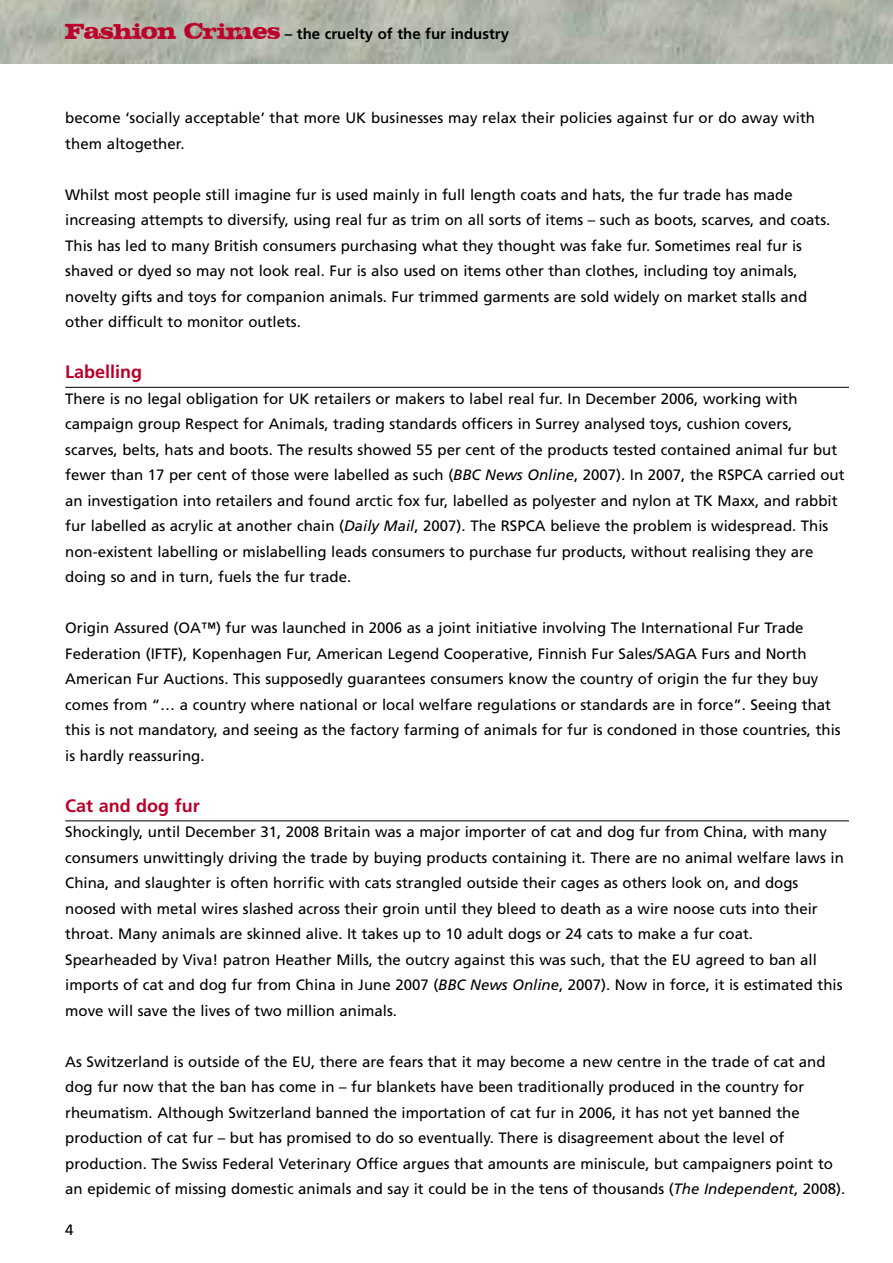
<style>
.page{position:relative;width:893px;height:1263px;background:#fff}
.page>*{position:absolute;margin:0;border:0;box-sizing:border-box;transform-origin:0 0}
.t1{font:700 18px "Frutiger";color:#bb0129}
.t2{font:15px/25.5px "Frutiger";color:#000}
.t3{font:700 15px "Frutiger";color:#000}
.s1{font-family:"STEAK";font-weight:400;font-size:27px;color:#bb0129}
.s2{font-style:italic}
</style>
<div class="page">
<img style="left:0;top:0;width:893px;height:64px">
<hr style="left:65px;top:387px;width:784px;height:1px;background:#000">
<hr style="left:65px;top:821px;width:784px;height:1px;background:#000">
<p class="t3" style="left:65px;top:28px;width:445px"><span class="s1">Fashion Crimes</span> – the cruelty of the fur industry</p>
<p class="t2" style="left:65px;top:106px;width:751px">become ‘socially acceptable’ that more UK businesses may relax their policies against fur or do away with them altogether.</p>
<p class="t2" style="left:65px;top:183px;width:766px">Whilst most people still imagine fur is used mainly in full length coats and hats, the fur trade has made increasing attempts to diversify, using real fur as trim on all sorts of items – such as boots, scarves, and coats.<br>This has led to many British consumers purchasing what they thought was fake fur. Sometimes real fur is shaved or dyed so may not look real. Fur is also used on items other than clothes, including toy animals, novelty gifts and toys for companion animals. Fur trimmed garments are sold widely on market stalls and other difficult to monitor outlets.</p>
<p class="t1" style="left:65px;top:365px;width:79px">Labelling</p>
<p class="t2" style="left:65px;top:387px;width:781px">There is no legal obligation for UK retailers or makers to label real fur. In December 2006, working with campaign group Respect for Animals, trading standards officers in Surrey analysed toys, cushion covers, scarves, belts, hats and boots. The results showed 55 per cent of the products tested contained animal fur but fewer than 17 per cent of those were labelled as such (<span class="s2">BBC News Online</span>, 2007). In 2007, the RSPCA carried out an investigation into retailers and found arctic fox fur, labelled as polyester and nylon at TK Maxx, and rabbit fur labelled as acrylic at another chain (<span class="s2">Daily Mail</span>, 2007). The RSPCA believe the problem is widespread. This non-existent labelling or mislabelling leads consumers to purchase fur products, without realising they are doing so and in turn, fuels the fur trade.</p>
<p class="t2" style="left:65px;top:616px;width:777px">Origin Assured (OA™) fur was launched in 2006 as a joint initiative involving The International Fur Trade Federation (IFTF), Kopenhagen Fur, American Legend Cooperative, Finnish Fur Sales/SAGA Furs and North American Fur Auctions. This supposedly guarantees consumers know the country of origin the fur they buy comes from “… a country where national or local welfare regulations or standards are in force”. Seeing that this is not mandatory, and seeing as the factory farming of animals for fur is condoned in those countries, this is hardly reassuring.</p>
<p class="t1" style="left:65px;top:798px;width:136px">Cat and dog fur</p>
<p class="t2" style="left:65px;top:820px;width:780px">Shockingly, until December 31, 2008 Britain was a major importer of cat and dog fur from China, with many consumers unwittingly driving the trade by buying products containing it. There are no animal welfare laws in China, and slaughter is often horrific with cats strangled outside their cages as others look on, and dogs noosed with metal wires slashed across their groin until they bleed to death as a wire noose cuts into their throat. Many animals are skinned alive. It takes up to 10 adult dogs or 24 cats to make a fur coat.<br>Spearheaded by Viva! patron Heather Mills, the outcry against this was such, that the EU agreed to ban all imports of cat and dog fur from China in June 2007 (<span class="s2">BBC News Online</span>, 2007). Now in force, it is estimated this move will save the lives of two million animals.</p>
<p class="t2" style="left:65px;top:1050px;width:781px">As Switzerland is outside of the EU, there are fears that it may become a new centre in the trade of cat and dog fur now that the ban has come in – fur blankets have been traditionally produced in the country for rheumatism. Although Switzerland banned the importation of cat fur in 2006, it has not yet banned the production of cat fur – but has promised to do so eventually. There is disagreement about the level of production. The Swiss Federal Veterinary Office argues that amounts are miniscule, but campaigners point to an epidemic of missing domestic animals and say it could be in the tens of thousands (<span class="s2">The Independent</span>, 2008).</p>
<p class="t2" style="left:65px;top:1218px;width:10px">4</p>
</div>
